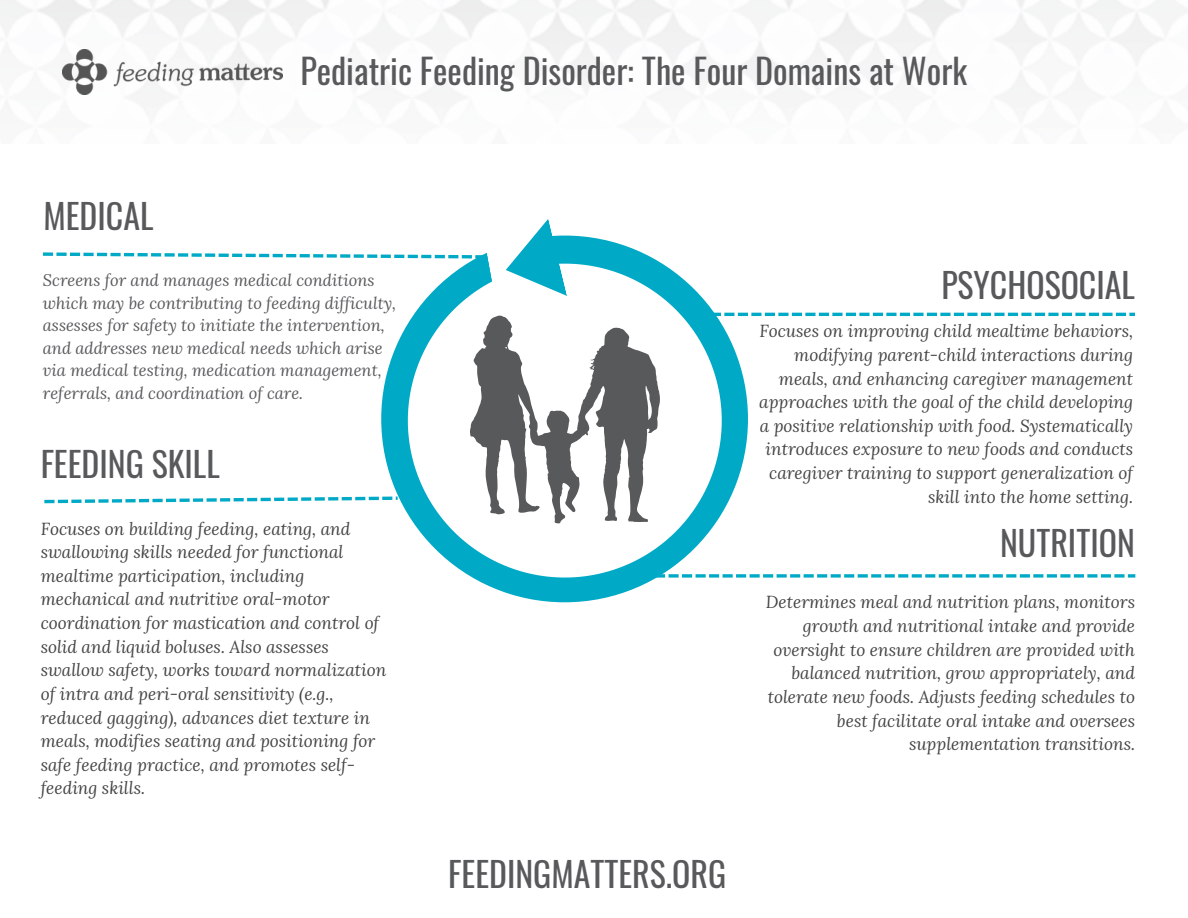
<style>
.page{position:relative;width:1188px;height:918px;background:#fff}
.page>*{position:absolute;margin:0;border:0;box-sizing:border-box;transform-origin:0 0}
.t1{font:34.2px "Oswald";color:#58595b}
.t2{font:33.9px "Oswald";color:#58595b}
.t3{font:italic 17.25px/23.7px "Lora";color:#444;text-align:right}
.t4{font:italic 16.5px/22.5px "Lora";color:#58595b}
</style>
<div class="page">
<img style="left:0;top:0;width:1188px;height:98px">
<img style="left:62px;top:50px;width:221px;height:45px">
<svg style="left:43px;top:252px;width:10px;height:4px"></svg>
<svg style="left:56px;top:253px;width:92px;height:3px"></svg>
<svg style="left:151px;top:253px;width:10px;height:4px"></svg>
<svg style="left:165px;top:253px;width:10px;height:4px"></svg>
<svg style="left:178px;top:253px;width:10px;height:4px"></svg>
<svg style="left:192px;top:253px;width:10px;height:4px"></svg>
<svg style="left:205px;top:253px;width:10px;height:4px"></svg>
<svg style="left:219px;top:254px;width:91px;height:3px"></svg>
<svg style="left:313px;top:254px;width:10px;height:4px"></svg>
<svg style="left:327px;top:254px;width:10px;height:4px"></svg>
<svg style="left:340px;top:254px;width:10px;height:4px"></svg>
<svg style="left:354px;top:254px;width:10px;height:4px"></svg>
<svg style="left:367px;top:254px;width:10px;height:4px"></svg>
<svg style="left:381px;top:236px;width:367px;height:366px"></svg>
<svg style="left:722px;top:313px;width:413px;height:3px"></svg>
<svg style="left:44px;top:500px;width:38px;height:3px"></svg>
<svg style="left:85px;top:499px;width:10px;height:4px"></svg>
<svg style="left:98px;top:499px;width:11px;height:4px"></svg>
<svg style="left:112px;top:499px;width:10px;height:4px"></svg>
<svg style="left:125px;top:499px;width:65px;height:3px"></svg>
<svg style="left:193px;top:498px;width:10px;height:4px"></svg>
<svg style="left:207px;top:498px;width:10px;height:4px"></svg>
<svg style="left:220px;top:498px;width:10px;height:4px"></svg>
<svg style="left:234px;top:498px;width:50px;height:3px"></svg>
<svg style="left:288px;top:497px;width:10px;height:4px"></svg>
<svg style="left:301px;top:497px;width:10px;height:4px"></svg>
<svg style="left:315px;top:497px;width:10px;height:4px"></svg>
<svg style="left:328px;top:497px;width:10px;height:4px"></svg>
<svg style="left:342px;top:497px;width:56px;height:3px"></svg>
<svg style="left:408px;top:264px;width:314px;height:314px"></svg>
<svg style="left:484px;top:219px;width:83px;height:89px"></svg>
<svg style="left:655px;top:574px;width:10px;height:4px"></svg>
<svg style="left:668px;top:574px;width:11px;height:4px"></svg>
<svg style="left:682px;top:574px;width:10px;height:4px"></svg>
<svg style="left:696px;top:574px;width:10px;height:4px"></svg>
<svg style="left:709px;top:574px;width:10px;height:4px"></svg>
<svg style="left:723px;top:574px;width:10px;height:4px"></svg>
<svg style="left:736px;top:574px;width:10px;height:4px"></svg>
<svg style="left:750px;top:574px;width:10px;height:4px"></svg>
<svg style="left:763px;top:574px;width:10px;height:4px"></svg>
<svg style="left:777px;top:574px;width:10px;height:4px"></svg>
<svg style="left:790px;top:574px;width:10px;height:4px"></svg>
<svg style="left:804px;top:574px;width:10px;height:4px"></svg>
<svg style="left:817px;top:574px;width:10px;height:4px"></svg>
<svg style="left:831px;top:574px;width:10px;height:4px"></svg>
<svg style="left:844px;top:574px;width:10px;height:4px"></svg>
<svg style="left:858px;top:574px;width:10px;height:4px"></svg>
<svg style="left:871px;top:574px;width:10px;height:4px"></svg>
<svg style="left:885px;top:574px;width:10px;height:4px"></svg>
<svg style="left:898px;top:574px;width:10px;height:4px"></svg>
<svg style="left:912px;top:574px;width:10px;height:4px"></svg>
<svg style="left:925px;top:574px;width:10px;height:4px"></svg>
<svg style="left:939px;top:574px;width:10px;height:4px"></svg>
<svg style="left:952px;top:574px;width:10px;height:4px"></svg>
<svg style="left:966px;top:574px;width:10px;height:4px"></svg>
<svg style="left:979px;top:574px;width:10px;height:4px"></svg>
<svg style="left:993px;top:574px;width:10px;height:4px"></svg>
<svg style="left:1006px;top:574px;width:10px;height:4px"></svg>
<svg style="left:1020px;top:574px;width:10px;height:4px"></svg>
<svg style="left:1033px;top:574px;width:10px;height:4px"></svg>
<svg style="left:1047px;top:574px;width:10px;height:4px"></svg>
<svg style="left:1060px;top:574px;width:10px;height:4px"></svg>
<svg style="left:1074px;top:574px;width:10px;height:4px"></svg>
<svg style="left:1087px;top:574px;width:10px;height:4px"></svg>
<svg style="left:1101px;top:574px;width:10px;height:4px"></svg>
<svg style="left:1114px;top:574px;width:11px;height:4px"></svg>
<svg style="left:1128px;top:574px;width:7px;height:4px"></svg>
<svg style="left:470px;top:315px;width:190px;height:208px"></svg>
<h2 class="t2" style="left:43px;top:190px;width:112px">MEDICAL</h2>
<h1 class="t1" style="left:300px;top:44px;width:668px">Pediatric Feeding Disorder: The Four Domains at Work</h1>
<p class="t4" style="left:43px;top:269px;width:355px">Screens for and manages medical conditions which may be contributing to feeding difficulty, assesses for safety to initiate the intervention, and addresses new medical needs which arise via medical testing, medication management, referrals, and coordination of care.</p>
<h2 class="t2" style="left:941px;top:258px;width:195px">PSYCHOSOCIAL</h2>
<p class="t3" style="left:759px;top:319px;width:375px">Focuses on improving child mealtime behaviors, modifying parent-child interactions during meals, and enhancing caregiver management approaches with the goal of the child developing a positive relationship with food. Systematically introduces exposure to new foods and conducts caregiver training to support generalization of skill into the home setting.</p>
<h2 class="t2" style="left:41px;top:437px;width:181px">FEEDING SKILL</h2>
<p class="t3" style="left:41px;top:516px;width:347px;text-align:left">Focuses on building feeding, eating, and swallowing skills needed for functional mealtime participation, including mechanical and nutritive oral-motor coordination for mastication and control of solid and liquid boluses. Also assesses swallow safety, works toward normalization of intra and peri-oral sensitivity (e.g., reduced gagging), advances diet texture in meals, modifies seating and positioning for safe feeding practice, and promotes self&shy;feeding skills.</p>
<h2 class="t2" style="left:1000px;top:516px;width:136px">NUTRITION</h2>
<p class="t3" style="left:766px;top:590px;width:371px">Determines meal and nutrition plans, monitors growth and nutritional intake and provide oversight to ensure children are provided with balanced nutrition, grow appropriately, and tolerate new foods. Adjusts feeding schedules to best facilitate oral intake and oversees supplementation transitions.</p>
<h2 class="t2" style="left:448px;top:848px;width:279px">FEEDINGMATTERS.ORG</h2>
</div>
